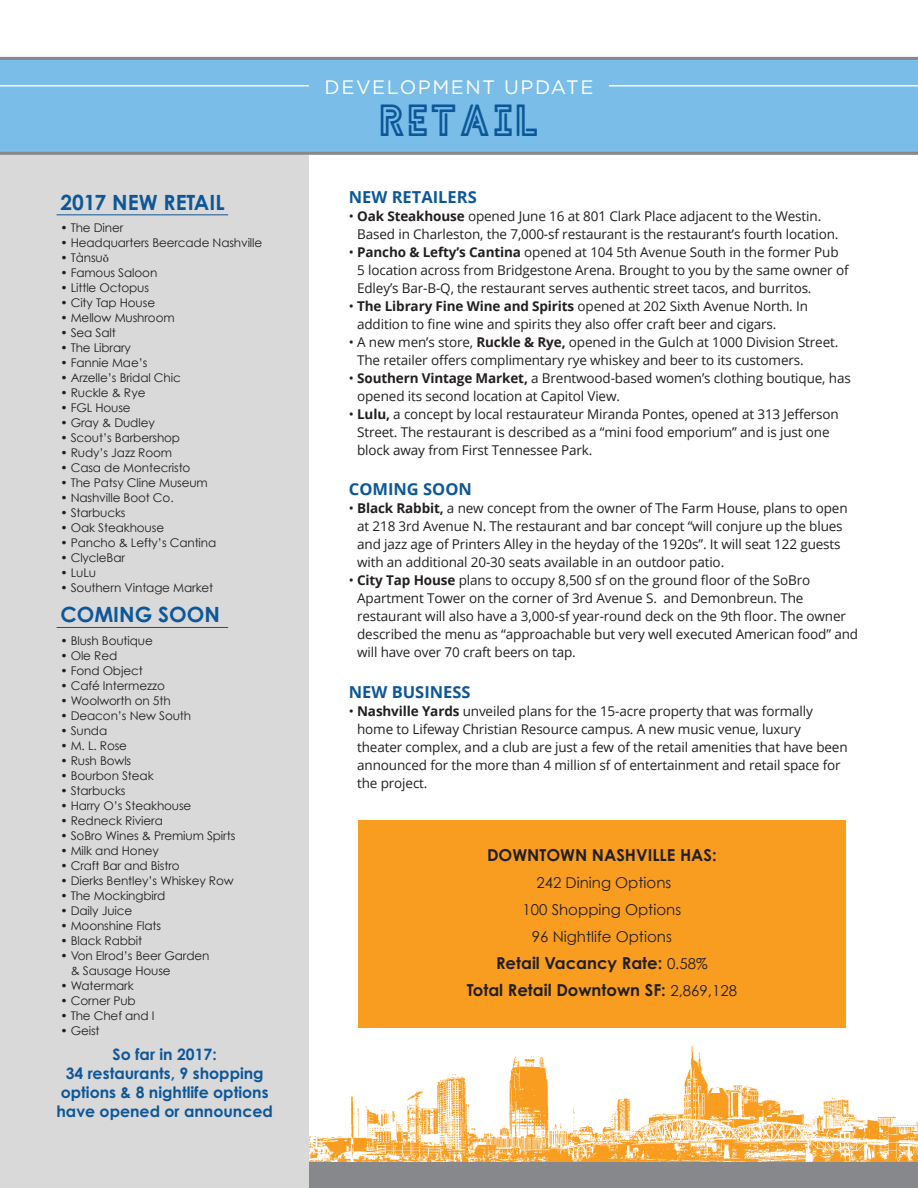
<style>
.page{position:relative;width:918px;height:1188px;background:#fff}
.page>*{position:absolute;margin:0;border:0;box-sizing:border-box;transform-origin:0 0}
.t1{font:700 45px "HELLODENVERDISPLAYBOLD";letter-spacing:.07em;color:#0d5799}
.t2{font:700 21px "Century Gothic";color:#0d5799}
.t3{font:19.5px "Gotham";letter-spacing:.08em;color:#fff}
.t4{font:700 16.5px "Century Gothic";color:#231f20}
.t5{font:700 16.5px "Open Sans";color:#0d5799}
.t6{font:700 15.75px/18.9px "Century Gothic";color:#0d5799;text-align:center}
.t7{font:15px "Century Gothic";color:#231f20}
.t8{font:13.5px/18px "Open Sans";letter-spacing:-.01em;color:#231f20}
.t9{font:12px/15px "Century Gothic";letter-spacing:-.01em;color:#231f20}
.s1{font-family:"Minion Pro"}
.s2{font-weight:700}
.s3{font-weight:400;font-size:15px}
</style>
<div class="page">
<img style="left:309px;top:1045px;width:609px;height:117px">
<div style="left:0;top:1162px;width:918px;height:26px;background:#86888c"></div>
<div style="left:0;top:105px;width:309px;height:1083px;background:#d9d9d9"></div>
<div style="left:0;top:58px;width:918px;height:94px;background:#79bde8"></div>
<hr style="left:0;top:85px;width:309px;height:1px;background:#fff">
<hr style="left:0;top:152px;width:918px;height:3px;background:#86888c">
<hr style="left:0;top:57px;width:918px;height:3px;background:#86888c">
<hr style="left:609px;top:85px;width:309px;height:1px;background:#fff">
<hr style="left:57px;top:214px;width:171px;height:1px;background:#0d5799">
<hr style="left:57px;top:627px;width:171px;height:1px;background:#0d5799">
<div style="left:358px;top:820px;width:488px;height:208px;background:#f89d1f"></div>
<p class="t2" style="left:60px;top:189px;width:166px">2017 NEW RETAIL</p>
<p class="t9" style="left:60px;top:220px;width:65px">• The Diner</p>
<p class="t9" style="left:60px;top:235px;width:203px">• Headquarters Beercade Nashville</p>
<p class="t9" style="left:60px;top:250px;width:50px">• Tànsu<span class="s1">ŏ</span></p>
<p class="t9" style="left:60px;top:265px;width:98px">• Famous Saloon</p>
<p class="t9" style="left:60px;top:280px;width:90px">• Little Octopus</p>
<p class="t9" style="left:60px;top:295px;width:96px">• City Tap House</p>
<p class="t9" style="left:60px;top:310px;width:116px">• Mellow Mushroom</p>
<p class="t9" style="left:60px;top:325px;width:57px">• Sea Salt</p>
<p class="t9" style="left:60px;top:340px;width:72px">• The Library</p>
<p class="t9" style="left:60px;top:355px;width:89px">• Fannie Mae’s</p>
<p class="t9" style="left:60px;top:370px;width:122px">• Arzelle’s Bridal Chic</p>
<p class="t9" style="left:60px;top:385px;width:87px">• Ruckle &amp; Rye</p>
<p class="t9" style="left:60px;top:400px;width:72px">• FGL House</p>
<p class="t9" style="left:60px;top:415px;width:96px">• Gray &amp; Dudley</p>
<p class="t9" style="left:60px;top:430px;width:121px">• Scout’s Barbershop</p>
<p class="t9" style="left:60px;top:445px;width:113px">• Rudy’s Jazz Room</p>
<p class="t9" style="left:60px;top:460px;width:132px">• Casa de Montecristo</p>
<p class="t9" style="left:60px;top:475px;width:149px">• The Patsy Cline Museum</p>
<p class="t9" style="left:60px;top:490px;width:115px">• Nashville Boot Co.</p>
<p class="t9" style="left:60px;top:505px;width:67px">• Starbucks</p>
<p class="t9" style="left:60px;top:520px;width:105px">• Oak Steakhouse</p>
<p class="t9" style="left:60px;top:535px;width:157px">• Pancho &amp; Lefty’s Cantina</p>
<p class="t9" style="left:60px;top:550px;width:66px">• ClycleBar</p>
<p class="t9" style="left:60px;top:565px;width:37px">• LuLu</p>
<p class="t9" style="left:60px;top:580px;width:154px">• Southern Vintage Market</p>
<p class="t2" style="left:60px;top:601px;width:161px">COMING SOON</p>
<p class="t9" style="left:60px;top:633px;width:94px">• Blush Boutique</p>
<p class="t9" style="left:60px;top:648px;width:58px">• Ole Red</p>
<p class="t9" style="left:60px;top:663px;width:84px">• Fond Object</p>
<p class="t9" style="left:60px;top:678px;width:106px">• Café Intermezzo</p>
<p class="t9" style="left:60px;top:693px;width:112px">• Woolworth on 5th</p>
<p class="t9" style="left:60px;top:708px;width:132px">• Deacon’s New South</p>
<p class="t9" style="left:60px;top:723px;width:48px">• Sunda</p>
<p class="t9" style="left:60px;top:738px;width:68px">• M. L. Rose</p>
<p class="t9" style="left:60px;top:753px;width:72px">• Rush Bowls</p>
<p class="t9" style="left:60px;top:768px;width:95px">• Bourbon Steak</p>
<p class="t9" style="left:60px;top:783px;width:67px">• Starbucks</p>
<p class="t9" style="left:60px;top:798px;width:133px">• Harry O’s Steakhouse</p>
<p class="t9" style="left:60px;top:813px;width:104px">• Redneck Riviera</p>
<p class="t9" style="left:60px;top:828px;width:176px">• SoBro Wines &amp; Premium Spirts</p>
<p class="t9" style="left:60px;top:843px;width:100px">• Milk and Honey</p>
<p class="t9" style="left:60px;top:858px;width:121px">• Craft Bar and Bistro</p>
<p class="t9" style="left:60px;top:873px;width:175px">• Dierks Bentley’s Whiskey Row</p>
<p class="t9" style="left:60px;top:888px;width:107px">• The Mockingbird</p>
<p class="t9" style="left:60px;top:903px;width:73px">• Daily Juice</p>
<p class="t9" style="left:60px;top:918px;width:102px">• Moonshine Flats</p>
<p class="t9" style="left:60px;top:933px;width:83px">• Black Rabbit</p>
<p class="t9" style="left:71px;top:948px;width:140px;text-indent:-10px">• Von Elrod’s Beer Garden &amp; Sausage House</p>
<p class="t9" style="left:60px;top:978px;width:75px">• Watermark</p>
<p class="t9" style="left:60px;top:993px;width:77px">• Corner Pub</p>
<p class="t9" style="left:60px;top:1008px;width:96px">• The Chef and I</p>
<p class="t9" style="left:60px;top:1023px;width:41px">• Geist</p>
<p class="t6" style="left:56px;top:1045px;width:218px">So far in 2017:<br>34 restaurants, 9 shopping options &amp; 8 nightlife options have opened or announced</p>
<p class="t3" style="left:325px;top:74px;width:270px">DEVELOPMENT UPDATE</p>
<p class="t1" style="left:380px;top:100px;width:160px">RETAIL</p>
<p class="t5" style="left:349px;top:185px;width:129px">NEW RETAILERS</p>
<p class="t8" style="left:357px;top:207px;width:483px;text-indent:-8px">• <span class="s2">Oak Steakhouse</span> opened June 16 at 801 Clark Place adjacent to the Westin.<br>Based in Charleston, the 7,000-sf restaurant is the restaurant’s fourth location.</p>
<p class="t8" style="left:357px;top:243px;width:493px;text-indent:-8px">• <span class="s2">Pancho &amp; Lefty’s Cantina</span> opened at 104 5th Avenue South in the former Pub<br>5 location across from Bridgestone Arena. Brought to you by the same owner of<br>Edley’s Bar-B-Q, the restaurant serves authentic street tacos, and burritos.</p>
<p class="t8" style="left:357px;top:297px;width:452px;text-indent:-8px">• <span class="s2">The Library Fine Wine and Spirits</span> opened at 202 Sixth Avenue North. In addition to fine wine and spirits they also offer craft beer and cigars.</p>
<p class="t8" style="left:357px;top:333px;width:483px;text-indent:-8px">• A new men’s store, <span class="s2">Ruckle &amp; Rye,</span> opened in the Gulch at 1000 Division Street.<br>The retailer offers complimentary rye whiskey and beer to its customers.</p>
<p class="t8" style="left:357px;top:369px;width:495px;text-indent:-8px">• <span class="s2">Southern Vintage Market,</span> a Brentwood-based women’s clothing boutique, has opened its second location at Capitol View.</p>
<p class="t8" style="left:357px;top:405px;width:483px;text-indent:-8px">• <span class="s2">Lulu,</span> a concept by local restaurateur Miranda Pontes, opened at 313 Jefferson<br>Street. The restaurant is described as a “mini food emporium” and is just one block away from First Tennessee Park.</p>
<p class="t5" style="left:349px;top:478px;width:125px">COMING SOON</p>
<p class="t8" style="left:357px;top:499px;width:492px;text-indent:-8px">• <span class="s2">Black Rabbit,</span> a new concept from the owner of The Farm House, plans to open at 218 3rd Avenue N. The restaurant and bar concept “will conjure up the blues and jazz age of Printers Alley in the heyday of the 1920s”. It will seat 122 guests with an additional 20-30 seats available in an outdoor patio.</p>
<p class="t8" style="left:357px;top:571px;width:503px;text-indent:-8px">• <span class="s2">City Tap House</span> plans to occupy 8,500 sf on the ground floor of the SoBro Apartment Tower on the corner of 3rd Avenue S. and Demonbreun. The restaurant will also have a 3,000-sf year-round deck on the 9th floor. The owner described the menu as “approachable but very well executed American food” and will have over 70 craft beers on tap.</p>
<p class="t5" style="left:349px;top:680px;width:123px">NEW BUSINESS</p>
<p class="t8" style="left:357px;top:702px;width:492px;text-indent:-8px">• <span class="s2">Nashville Yards</span> unveiled plans for the 15-acre property that was formally home to Lifeway Christian Resource campus. A new music venue, luxury theater complex, and a club are just a few of the retail amenities that have been announced for the more than 4 million sf of entertainment and retail space for the project.</p>
<p class="t4" style="left:487px;top:844px;width:231px">DOWNTOWN NASHVILLE HAS:</p>
<p class="t7" style="left:536px;top:873px;width:136px">242 Dining Options</p>
<p class="t7" style="left:523px;top:900px;width:160px">100 Shopping Options</p>
<p class="t7" style="left:532px;top:927px;width:141px">96 Nightlife Options</p>
<p class="t4" style="left:496px;top:952px;width:213px">Retail Vacancy Rate: <span class="s3">0.58%</span></p>
<p class="t4" style="left:467px;top:979px;width:272px">Total Retail Downtown SF: <span class="s3">2,869,128</span></p>
</div>
